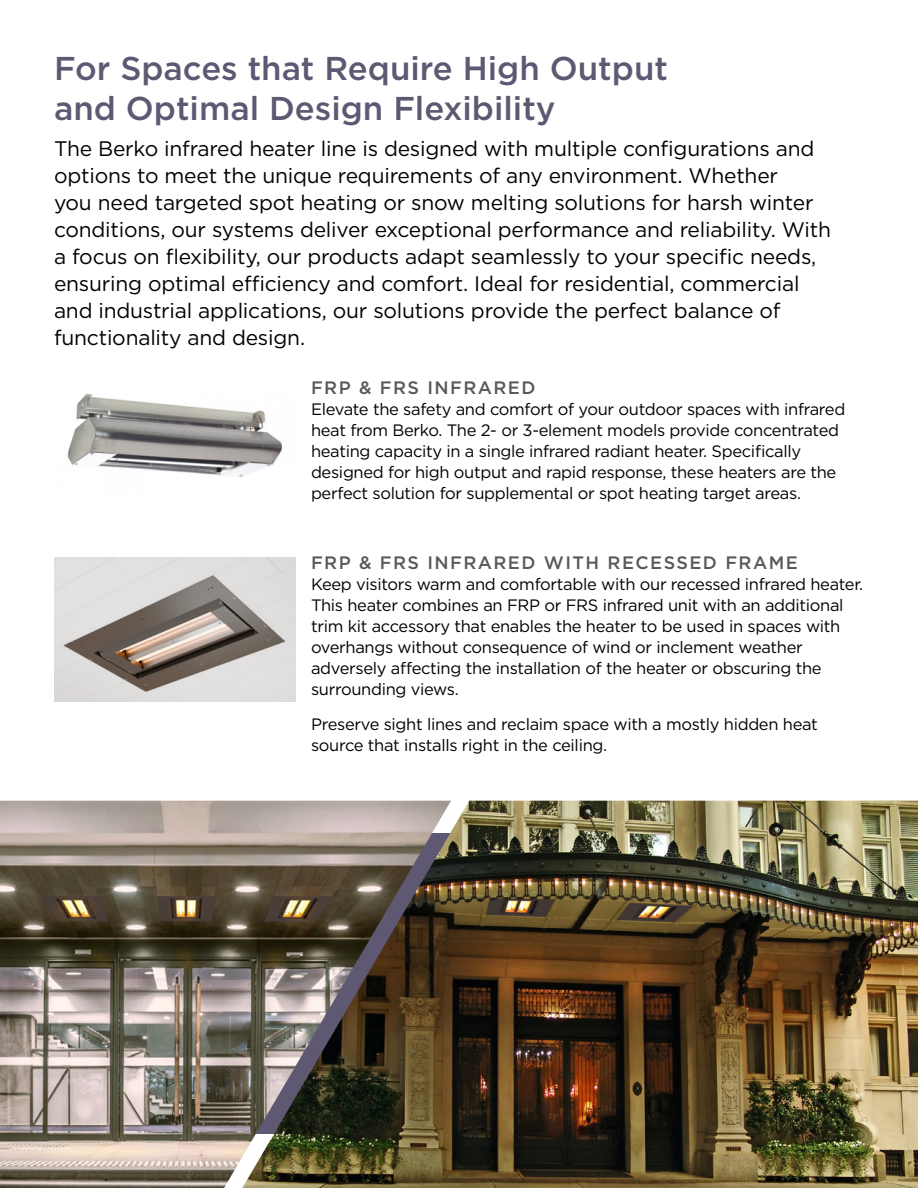
<style>
.page{position:relative;width:918px;height:1188px;background:#fff}
.page>*{position:absolute;margin:0;border:0;box-sizing:border-box;transform-origin:0 0}
.t1{font:500 33px/39.6px "Gotham";color:#5f5872}
.t2{font:21px/27px "Gotham";letter-spacing:-.01em;color:#000}
.t3{font:500 18px "Gotham";letter-spacing:.08em;color:#58595b}
.t4{font:16.5px/21px "Gotham";letter-spacing:-.02em;color:#000}
</style>
<div class="page">
<img style="left:67px;top:393px;width:215px;height:84px">
<img style="left:54px;top:557px;width:242px;height:145px">
<img style="left:0;top:801px;width:242px;height:387px">
<img style="left:242px;top:801px;width:676px;height:387px">
<h1 class="t1" style="left:54px;top:49px;width:616px">For Spaces that Require High Output and Optimal Design Flexibility</h1>
<p class="t2" style="left:54px;top:135px;width:779px">The Berko infrared heater line is designed with multiple configurations and options to meet the unique requirements of any environment. Whether<br>you need targeted spot heating or snow melting solutions for harsh winter conditions, our systems deliver exceptional performance and reliability. With a focus on flexibility, our products adapt seamlessly to your specific needs, ensuring optimal efficiency and comfort. Ideal for residential, commercial and industrial applications, our solutions provide the perfect balance of functionality and design.</p>
<p class="t3" style="left:311px;top:376px;width:226px">FRP &amp; FRS INFRARED</p>
<p class="t4" style="left:311px;top:399px;width:536px">Elevate the safety and comfort of your outdoor spaces with infrared heat from Berko. The 2- or 3-element models provide concentrated heating capacity in a single infrared radiant heater. Specifically designed for high output and rapid response, these heaters are the perfect solution for supplemental or spot heating target areas.</p>
<p class="t3" style="left:311px;top:551px;width:488px">FRP &amp; FRS INFRARED WITH RECESSED FRAME</p>
<p class="t4" style="left:311px;top:574px;width:554px">Keep visitors warm and comfortable with our recessed infrared heater.<br>This heater combines an FRP or FRS infrared unit with an additional trim kit accessory that enables the heater to be used in spaces with overhangs without consequence of wind or inclement weather adversely affecting the installation of the heater or obscuring the surrounding views.</p>
<p class="t4" style="left:311px;top:713px;width:508px">Preserve sight lines and reclaim space with a mostly hidden heat source that installs right in the ceiling.</p>
</div>
